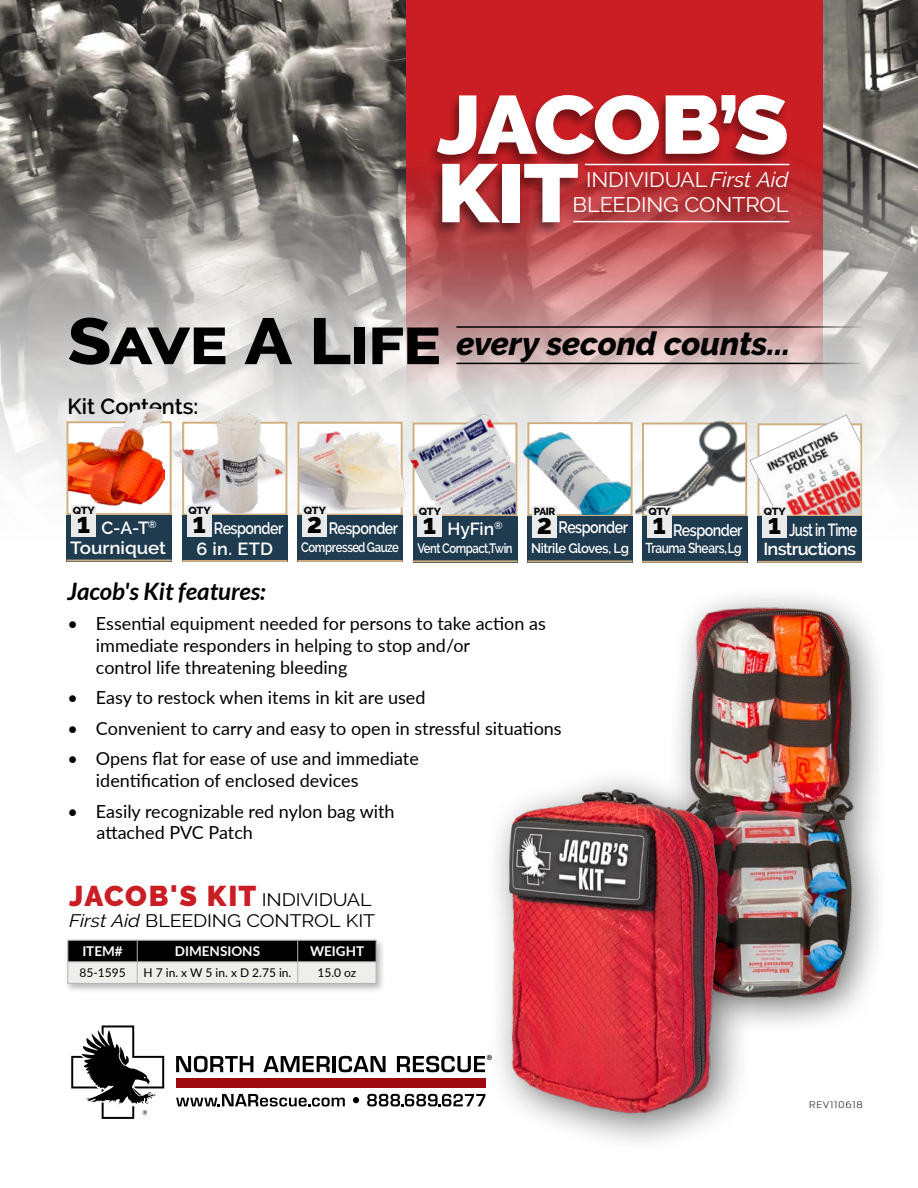
<style>
.page{position:relative;width:918px;height:1188px;background:#fff}
.page>*{position:absolute;margin:0;border:0;box-sizing:border-box;transform-origin:0 0}
.t1{font:900 82.2px "Raleway";letter-spacing:-.025em;color:#fff;scale:1.08 1}
.t2{font:italic 800 32.55px "Raleway";letter-spacing:-.005em;color:#000}
.t3{font:900 28.5px "Raleway";letter-spacing:.045em;color:#ca1e24}
.t4{font:italic 700 24px "Lato";color:#000}
.t5{font:900 22.5px "Raleway";color:#000;scale:1.05 1}
.t6{font:900 22.35px "Raleway";color:#000;scale:1.05 1}
.t7{font:600 21.75px "Raleway";color:#000}
.t8{font:21px/25.7px "Raleway";letter-spacing:-.005em;color:#fff;text-align:right;scale:1.04 1}
.t9{font:18px/21.6px "Lato";color:#000}
.t10{font:18px "Raleway";letter-spacing:-.01em;color:#000;scale:1.1 1}
.t11{font:600 17.55px/19.5px "Raleway";color:#fff}
.t12{font:600 17.4px/19.4px "Raleway";letter-spacing:-.04em;color:#fff;text-align:right;scale:.75 1}
.t13{font:600 17.4px "Raleway";letter-spacing:-.04em;color:#fff}
.t14{font:600 16.5px "Raleway";letter-spacing:-.04em;color:#fff;scale:.86 1}
.t15{font:600 14.25px "Raleway";letter-spacing:-.03em;color:#fff;scale:.83 1}
.t16{font:600 13.65px "Raleway";letter-spacing:-.035em;color:#fff;scale:.83 1}
.t17{font:600 13.65px "Raleway";letter-spacing:-.035em;color:#fff;scale:.96 1}
.t18{font:700 13.5px "Lato";color:#fff}
.t19{font:12px "Lato";color:#000}
.t20{font:800 10.2px "Raleway";letter-spacing:-.03em;color:#000;scale:1.08 1}
.t21{font:800 10.2px "Raleway";letter-spacing:-.03em;color:#000}
.t22{font:200 9px "Antenna Cond";letter-spacing:.06em;color:#000;scale:1.33 1}
.s1{font-style:italic}
.s2{font-style:normal;font-size:65.1px}
.s3{font-weight:400;font-size:18px;color:#000}
</style>
<div class="page">
<img style="left:0;top:0;width:918px;height:563px">
<div style="left:64px;top:937px;width:322px;height:56px;background:#000;opacity:.3"></div>
<svg style="left:68px;top:940px;width:309px;height:43px;background:#7a7a79"></svg>
<hr style="left:68px;top:983px;width:69px;height:1px;background:#b1b4b6">
<hr style="left:137px;top:983px;width:161px;height:1px;background:#b1b4b6">
<hr style="left:298px;top:983px;width:78px;height:1px;background:#b1b4b6">
<div style="left:645px;top:585px;width:245px;height:450px;background:#000;opacity:.55"></div>
<img style="left:657px;top:592px;width:210px;height:419px">
<div style="left:484px;top:766px;width:275px;height:388px;background:#000;opacity:.55"></div>
<img style="left:490px;top:766px;width:242px;height:358px">
<div style="left:176px;top:1079px;width:309px;height:9px;background:#9e0b0f"></div>
<svg style="left:71px;top:1025px;width:93px;height:94px"></svg>
<svg style="left:176px;top:1056px;width:77px;height:16px"></svg>
<svg style="left:263px;top:1056px;width:67px;height:16px"></svg>
<hr style="left:333px;top:1056px;width:3px;height:16px;background:#000">
<svg style="left:339px;top:1056px;width:47px;height:16px"></svg>
<svg style="left:397px;top:1055px;width:95px;height:17px"></svg>
<svg style="left:176px;top:1094px;width:169px;height:12px"></svg>
<svg style="left:353px;top:1097px;width:6px;height:6px"></svg>
<svg style="left:367px;top:1094px;width:118px;height:12px"></svg>
<svg style="left:406px;top:0;width:416px;height:413px;background:#cb6a6d"></svg>
<div style="left:426px;top:94px;width:367px;height:143px;background:#000;opacity:.42"></div>
<hr style="left:573px;top:221px;width:216px;height:1px;background:#fff">
<hr style="left:585px;top:164px;width:204px;height:1px;background:#fff">
<hr style="left:456px;top:363px;width:406px;height:1px;background:#000">
<hr style="left:456px;top:326px;width:406px;height:2px;background:#000">
<svg style="left:413px;top:423px;width:104px;height:93px"></svg>
<div style="left:413px;top:516px;width:104px;height:46px;background:#1f3b50"></div>
<hr style="left:413px;top:560px;width:104px;height:2px;background:#cfae80">
<img style="left:405px;top:411px;width:111px;height:103px">
<div style="left:417px;top:506px;width:25px;height:31px;background:#e9eaeb"></div>
<div style="left:67px;top:421px;width:105px;height:94px;background:#fff;border:2px solid #cfae80"></div>
<div style="left:67px;top:515px;width:105px;height:46px;background:#1f3b50"></div>
<hr style="left:67px;top:560px;width:105px;height:1px;background:#cfae80">
<img style="left:68px;top:404px;width:96px;height:109px">
<div style="left:71px;top:505px;width:25px;height:31px;background:#e9eaeb"></div>
<svg style="left:527px;top:422px;width:106px;height:94px"></svg>
<div style="left:527px;top:516px;width:106px;height:46px;background:#1f3b50"></div>
<hr style="left:527px;top:560px;width:106px;height:2px;background:#cfae80">
<img style="left:523px;top:412px;width:108px;height:102px">
<div style="left:532px;top:506px;width:25px;height:31px;background:#e9eaeb"></div>
<svg style="left:182px;top:422px;width:105px;height:94px"></svg>
<div style="left:182px;top:516px;width:105px;height:46px;background:#1f3b50"></div>
<hr style="left:182px;top:560px;width:105px;height:2px;background:#cfae80">
<img style="left:173px;top:413px;width:112px;height:101px">
<div style="left:187px;top:506px;width:25px;height:31px;background:#e9eaeb"></div>
<svg style="left:642px;top:423px;width:105px;height:93px"></svg>
<div style="left:642px;top:516px;width:105px;height:47px;background:#1f3b50"></div>
<hr style="left:642px;top:561px;width:105px;height:2px;background:#cfae80">
<img style="left:635px;top:411px;width:110px;height:103px">
<div style="left:647px;top:507px;width:25px;height:31px;background:#e9eaeb"></div>
<div style="left:298px;top:422px;width:105px;height:94px;background:#fff;border:2px solid #cfae80"></div>
<div style="left:298px;top:516px;width:105px;height:46px;background:#1f3b50"></div>
<hr style="left:298px;top:560px;width:105px;height:2px;background:#cfae80">
<img style="left:299px;top:427px;width:110px;height:87px">
<div style="left:302px;top:506px;width:25px;height:31px;background:#e9eaeb"></div>
<div style="left:758px;top:517px;width:104px;height:46px;background:#1f3b50"></div>
<hr style="left:758px;top:561px;width:104px;height:2px;background:#cfae80">
<svg style="left:750px;top:415px;width:140px;height:131px"></svg>
<div style="left:762px;top:507px;width:25px;height:31px;background:#e9eaeb"></div>
<h1 class="t1" style="left:437px;top:77px;width:328px">JACOB S</h1>
<h1 class="t1" style="left:717px;top:34px;width:23px">,</h1>
<h1 class="t1" style="left:437px;top:146px;width:133px">KIT</h1>
<p class="t8" style="left:573px;top:166px;width:209px">INDIVIDUAL <span class="s1">First Aid<br></span>BLEEDING CONTROL</p>
<h2 class="t2" style="left:68px;top:325px;width:725px"><span class="s2">Save A Life</span> every second counts...</h2>
<p class="t7" style="left:68px;top:394px;width:132px">Kit Contents:</p>
<p class="t20" style="left:73px;top:504px;width:22px">QTY</p>
<p class="t5" style="left:77px;top:512px;width:14px">1</p>
<p class="t11" style="left:70px;top:518px;width:98px;text-indent:32px">C-A-T<sup>®<br></sup>Tourniquet</p>
<p class="t20" style="left:189px;top:505px;width:22px">QTY</p>
<p class="t20" style="left:304px;top:505px;width:22px">QTY</p>
<p class="t5" style="left:193px;top:512px;width:14px">1</p>
<p class="t14" style="left:214px;top:519px;width:82px">Responder</p>
<p class="t11" style="left:196px;top:539px;width:78px">6 in. ETD</p>
<p class="t5" style="left:307px;top:512px;width:16px">2</p>
<p class="t14" style="left:329px;top:519px;width:82px">Responder</p>
<p class="t16" style="left:301px;top:539px;width:119px">CompressedGauze</p>
<p class="t20" style="left:419px;top:505px;width:22px">QTY</p>
<p class="t6" style="left:423px;top:513px;width:14px">1</p>
<p class="t13" style="left:448px;top:519px;width:57px">HyFin<sup>®</sup></p>
<p class="t16" style="left:417px;top:541px;width:116px">Vent Compact,Twin</p>
<p class="t21" style="left:534px;top:505px;width:23px">PAIR</p>
<p class="t20" style="left:648px;top:506px;width:22px">QTY</p>
<p class="t5" style="left:537px;top:513px;width:16px">2</p>
<p class="t14" style="left:559px;top:518px;width:82px">Responder</p>
<p class="t17" style="left:531px;top:540px;width:103px">Nitrile Gloves, Lg</p>
<p class="t5" style="left:653px;top:513px;width:14px">1</p>
<p class="t14" style="left:673px;top:520px;width:82px">Responder</p>
<p class="t15" style="left:646px;top:540px;width:117px">Trauma Shears,Lg</p>
<p class="t20" style="left:764px;top:506px;width:22px">QTY</p>
<p class="t6" style="left:768px;top:513px;width:14px">1</p>
<p class="t12" style="left:763px;top:520px;width:127px">Just in Time<br>Instructions</p>
<h3 class="t4" style="left:68px;top:577px;width:200px">Jacob's Kit features:</h3>
<p class="t9" style="left:96px;top:612px;width:451px;text-indent:-28px">• Essential equipment needed for persons to take action as immediate responders in helping to stop and/or<br>control life threatening bleeding</p>
<p class="t9" style="left:68px;top:686px;width:360px">• Easy to restock when items in kit are used</p>
<p class="t9" style="left:68px;top:717px;width:496px">• Convenient to carry and easy to open in stressful situations</p>
<p class="t9" style="left:96px;top:747px;width:324px;text-indent:-28px">• Opens flat for ease of use and immediate identification of enclosed devices</p>
<p class="t9" style="left:97px;top:800px;width:300px;text-indent:-29px">• Easily recognizable red nylon bag with attached PVC Patch</p>
<h3 class="t3" style="left:69px;top:879px;width:304px">JACOB'S KIT <span class="s3">INDIVIDUAL</span></h3>
<p class="t10" style="left:69px;top:911px;width:280px"><span class="s1">First Aid</span> BLEEDING CONTROL KIT</p>
<p class="t18" style="left:82px;top:942px;width:42px">ITEM#</p>
<p class="t18" style="left:175px;top:942px;width:87px">DIMENSIONS</p>
<p class="t18" style="left:310px;top:942px;width:56px">WEIGHT</p>
<p class="t19" style="left:79px;top:965px;width:48px">85-1595</p>
<p class="t19" style="left:144px;top:965px;width:149px">H 7 in. x W 5 in. x D 2.75 in.</p>
<p class="t19" style="left:317px;top:965px;width:40px">15.0 oz</p>
<p class="t22" style="left:809px;top:1100px;width:42px">REV110618</p>
</div>
